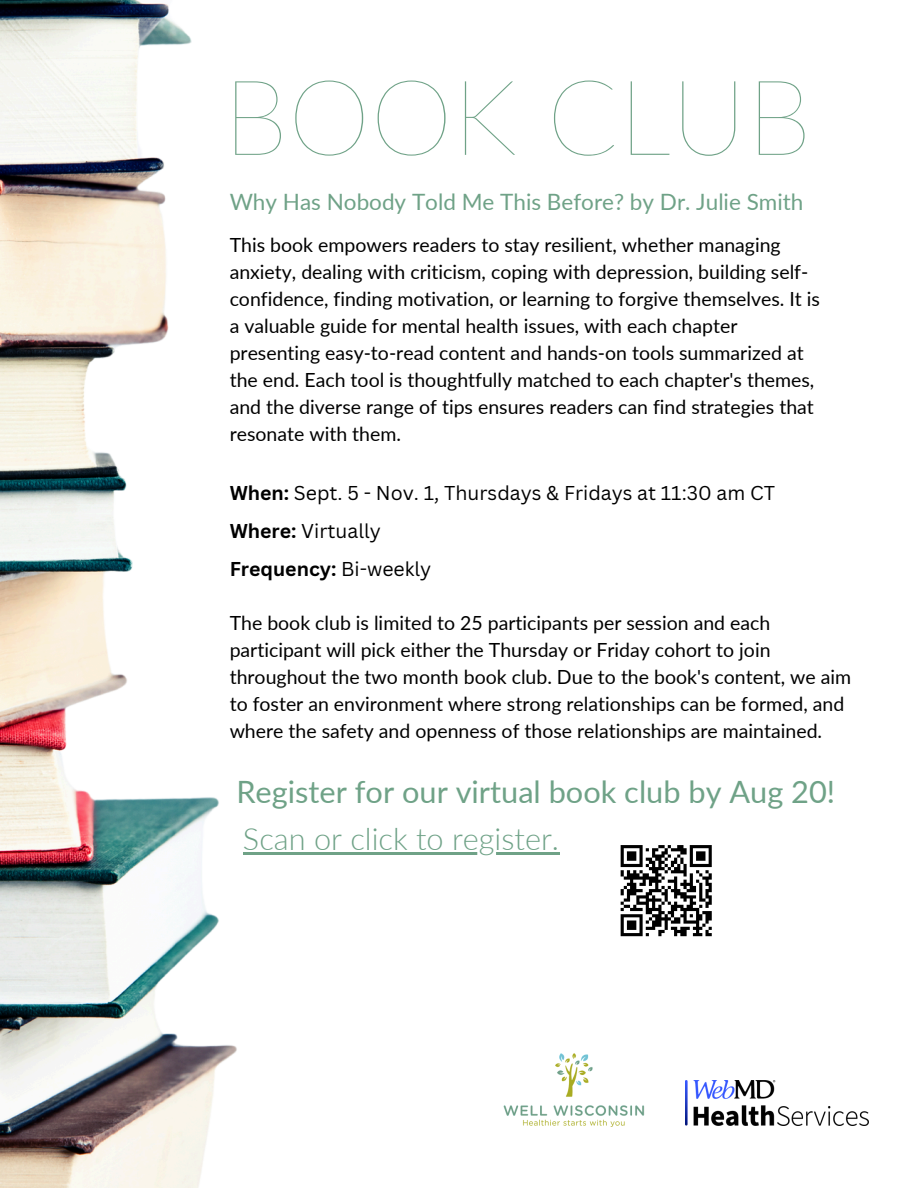
<style>
.page{position:relative;width:918px;height:1188px;background:#fff}
.page>*{position:absolute;margin:0;border:0;box-sizing:border-box;transform-origin:0 0}
.t1{font:100 105px "Lato";color:#6fa287}
.t2{font:30.75px "Lato";color:#6fa287}
.t3{font:300 30.75px "Lato";color:#6fa287}
.t4{font:22.5px "Lato";color:#6fa287}
.t5{font:19.5px/27px "Lato";color:#000}
.t6{font:19.5px "Canva Sans";color:#000}
.t7{font:700 19.5px "Canva Sans";color:#000}
.s1{font-weight:700}
.s2{font-weight:400}
</style>
<div class="page">
<img style="left:0;top:0;width:237px;height:1188px">
<img style="left:685px;top:1080px;width:184px;height:45px">
<img style="left:503px;top:1053px;width:142px;height:74px">
<hr style="left:243px;top:852px;width:316px;height:3px;background:#6fa287">
<svg style="left:620px;top:845px;width:92px;height:92px"></svg>
<p class="t1" style="left:223px;top:51px;width:590px">BOOK CLUB</p>
<p class="t4" style="left:230px;top:188px;width:575px">Why Has Nobody Told Me This Before? by Dr. Julie Smith</p>
<p class="t5" style="left:230px;top:231px;width:592px">This book empowers readers to stay resilient, whether managing anxiety, dealing with criticism, coping with depression, building self&shy;confidence, finding motivation, or learning to forgive themselves. It is a valuable guide for mental health issues, with each chapter presenting easy-to-read content and hands-on tools summarized at the end. Each tool is thoughtfully matched to each chapter's themes, and the diverse range of tips ensures readers can find strategies that resonate with them.</p>
<p class="t6" style="left:230px;top:479px;width:547px"><span class="s1">When:</span> Sept. 5 - Nov. 1, Thursdays &amp; Fridays at 11:30 am CT</p>
<p class="t6" style="left:230px;top:517px;width:153px"><span class="s1">Where:</span> Virtually</p>
<p class="t7" style="left:230px;top:555px;width:203px">Frequency: <span class="s2">Bi-weekly</span></p>
<h2 class="t5" style="left:230px;top:609px;width:623px">The book club is limited to 25 participants per session and each participant will pick either the Thursday or Friday cohort to join throughout the two month book club. Due to the book's content, we aim to foster an environment where strong relationships can be formed, and where the safety and openness of those relationships are maintained.</h2>
<h2 class="t2" style="left:236px;top:772px;width:600px">Register for our virtual book club by Aug 20!</h2>
<p class="t3" style="left:243px;top:820px;width:318px">Scan or click to register.</p>
</div>
